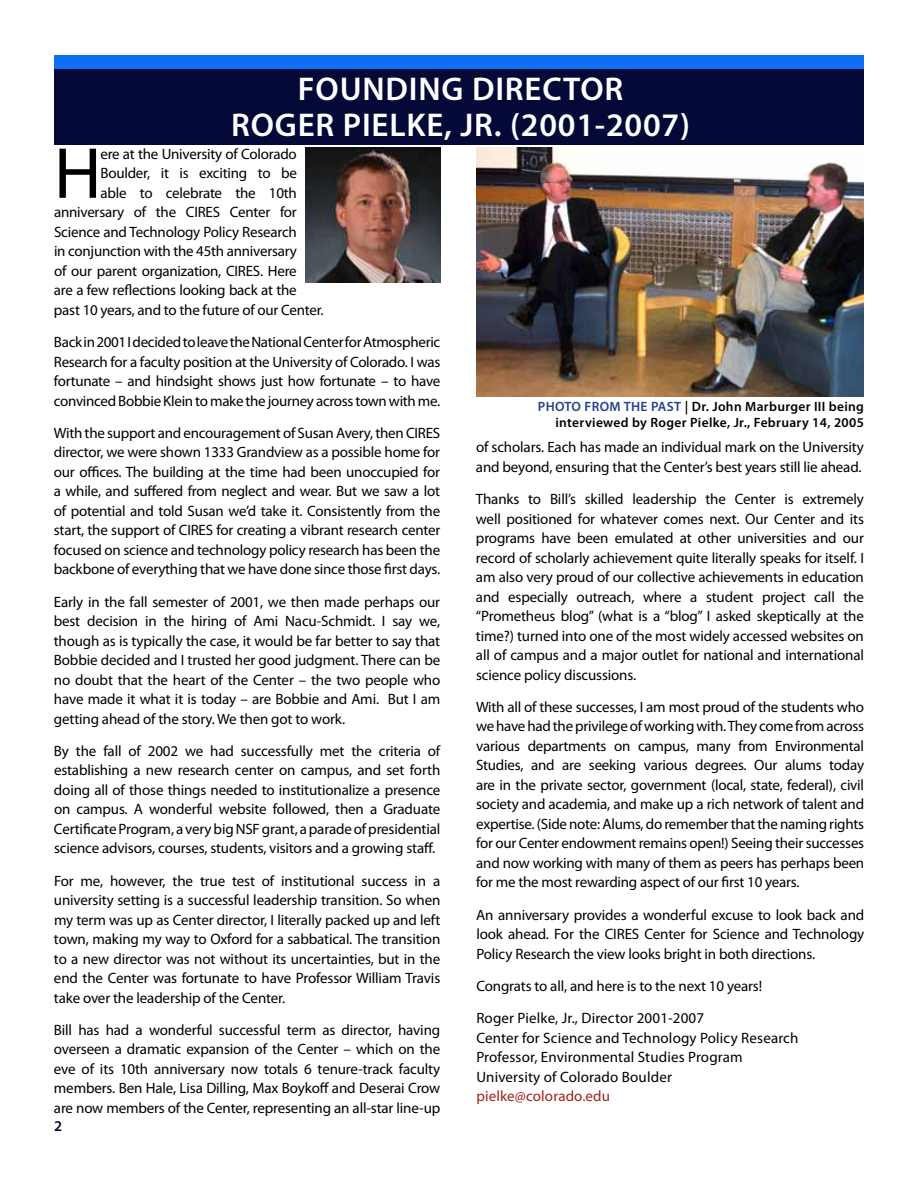
<style>
.page{position:relative;width:918px;height:1188px;background:#fff}
.page>*{position:absolute;margin:0;border:0;box-sizing:border-box;transform-origin:0 0}
.t1{font:72.9px "Myriad Pro";color:#000}
.t2{font:600 33px/36px "Myriad Pro";letter-spacing:.025em;color:#fff;text-align:center}
.t3{font:15px/19.5px "Myriad Pro";letter-spacing:-.01em;color:#000;text-align:justify}
.t4{font:15px/19.5px "Myriad Pro";letter-spacing:.01em;color:#000}
.t5{font:15px "Myriad Pro";letter-spacing:.01em;color:#9f2214}
.t6{font:600 15px "Myriad Pro";color:#050938}
.t7{font:600 13.5px/16.2px "Myriad Pro";letter-spacing:.025em;color:#000;text-align:right}
.s1{color:#25408f}
</style>
<div class="page">
<div style="left:54px;top:56px;width:810px;height:13px;background:#0d6ff4"></div>
<div style="left:54px;top:69px;width:810px;height:76px;background:#050938"></div>
<img style="left:305px;top:148px;width:135px;height:135px">
<img style="left:476px;top:148px;width:388px;height:249px">
<h2 class="t2" style="left:231px;top:70px;width:460px">FOUNDING DIRECTOR<br>ROGER PIELKE, JR. (2001-2007)</h2>
<h1 class="t1" style="left:54px;top:128px;width:49px">H</h1>
<p class="t3" style="left:100px;top:144px;width:198px">ere at the University of Colorado</p>
<p class="t3" style="left:100px;top:163px;width:198px">Boulder, it is exciting to be</p>
<p class="t3" style="left:100px;top:183px;width:198px">able to celebrate the 10th</p>
<p class="t3" style="left:54px;top:202px;width:244px">anniversary of the CIRES Center for</p>
<p class="t3" style="left:54px;top:222px;width:244px">Science and Technology Policy Research</p>
<p class="t3" style="left:54px;top:241px;width:244px">in conjunction with the 45th anniversary</p>
<p class="t3" style="left:54px;top:261px;width:244px">of our parent organization, CIRES. Here</p>
<p class="t3" style="left:54px;top:280px;width:244px">are a few reflections looking back at the</p>
<p class="t3" style="left:54px;top:300px;width:271px">past 10 years, and to the future of our Center.</p>
<p class="t3" style="left:54px;top:332px;width:388px">Backin2001IdecidedtoleavetheNationalCenterforAtmospheric Research for a faculty position at the University of Colorado. I was fortunate – and hindsight shows just how fortunate – to have convinced Bobbie Klein to make the journey across town with me.</p>
<p class="t3" style="left:54px;top:423px;width:388px">With the support and encouragement of Susan Avery, then CIRES director, we were shown 1333 Grandview as a possible home for our offices. The building at the time had been unoccupied for a while, and suffered from neglect and wear. But we saw a lot of potential and told Susan we’d take it. Consistently from the start, the support of CIRES for creating a vibrant research center focused on science and technology policy research has been the backbone of everything that we have done since those first days.</p>
<p class="t3" style="left:54px;top:592px;width:388px">Early in the fall semester of 2001, we then made perhaps our best decision in the hiring of Ami Nacu-Schmidt. I say we, though as is typically the case, it would be far better to say that Bobbie decided and I trusted her good judgment. There can be no doubt that the heart of the Center – the two people who have made it what it is today – are Bobbie and Ami. But I am getting ahead of the story. We then got to work.</p>
<p class="t3" style="left:54px;top:741px;width:388px">By the fall of 2002 we had successfully met the criteria of establishing a new research center on campus, and set forth doing all of those things needed to institutionalize a presence on campus. A wonderful website followed, then a Graduate CertificateProgram, a verybigNSFgrant, aparadeofpresidential science advisors, courses, students, visitors and a growing staff.</p>
<p class="t3" style="left:54px;top:871px;width:388px">For me, however, the true test of institutional success in a university setting is a successful leadership transition. So when my term was up as Center director, I literally packed up and left town, making my way to Oxford for a sabbatical. The transition to a new director was not without its uncertainties, but in the end the Center was fortunate to have Professor William Travis take over the leadership of the Center.</p>
<p class="t3" style="left:54px;top:1020px;width:388px">Bill has had a wonderful successful term as director, having overseen a dramatic expansion of the Center – which on the eve of its 10th anniversary now totals 6 tenure-track faculty members. Ben Hale, Lisa Dilling, Max Boykoff and Deserai Crow are now members of the Center, representing an all-star line-up</p>
<p class="t6" style="left:54px;top:1116px;width:10px">2</p>
<p class="t7" style="left:538px;top:398px;width:328px"><span class="s1">PHOTO FROM THE PAST</span> | Dr. John Marburger III being interviewed by Roger Pielke, Jr., February 14, 2005</p>
<p class="t3" style="left:476px;top:437px;width:389px">of scholars. Each has made an individual mark on the University and beyond, ensuring that the Center’s best years still lie ahead.</p>
<p class="t3" style="left:476px;top:489px;width:390px">Thanks to Bill’s skilled leadership the Center is extremely well positioned for whatever comes next. Our Center and its programs have been emulated at other universities and our record of scholarly achievement quite literally speaks for itself. I am also very proud of our collective achievements in education and especially outreach, where a student project call the “Prometheus blog” (what is a “blog” I asked skeptically at the time?) turned into one of the most widely accessed websites on all of campus and a major outlet for national and international science policy discussions.</p>
<p class="t3" style="left:476px;top:697px;width:390px">With all of these successes, I am most proud of the students who wehavehadtheprivilegeofworkingwith.They come fromacross various departments on campus, many from Environmental Studies, and are seeking various degrees. Our alums today are in the private sector, government (local, state, federal), civil society and academia, and make up a rich network of talent and expertise. (Side note: Alums, do remember that the naming rights for our Center endowment remains open!) Seeing their successes and now working with many of them as peers has perhaps been for me the most rewarding aspect of our first 10 years.</p>
<p class="t3" style="left:476px;top:905px;width:390px">An anniversary provides a wonderful excuse to look back and look ahead. For the CIRES Center for Science and Technology Policy Research the view looks bright in both directions.</p>
<p class="t3" style="left:476px;top:970px;width:287px;line-height:32.2px">Congrats to all, and here is to the next 10 years!<br>Roger Pielke, Jr., Director 2001-2007</p>
<p class="t4" style="left:476px;top:1028px;width:324px">Center for Science and Technology Policy Research<br>Professor, Environmental Studies Program<br>University of Colorado Boulder</p>
<p class="t5" style="left:476px;top:1087px;width:135px">pielke@colorado.edu</p>
</div>
